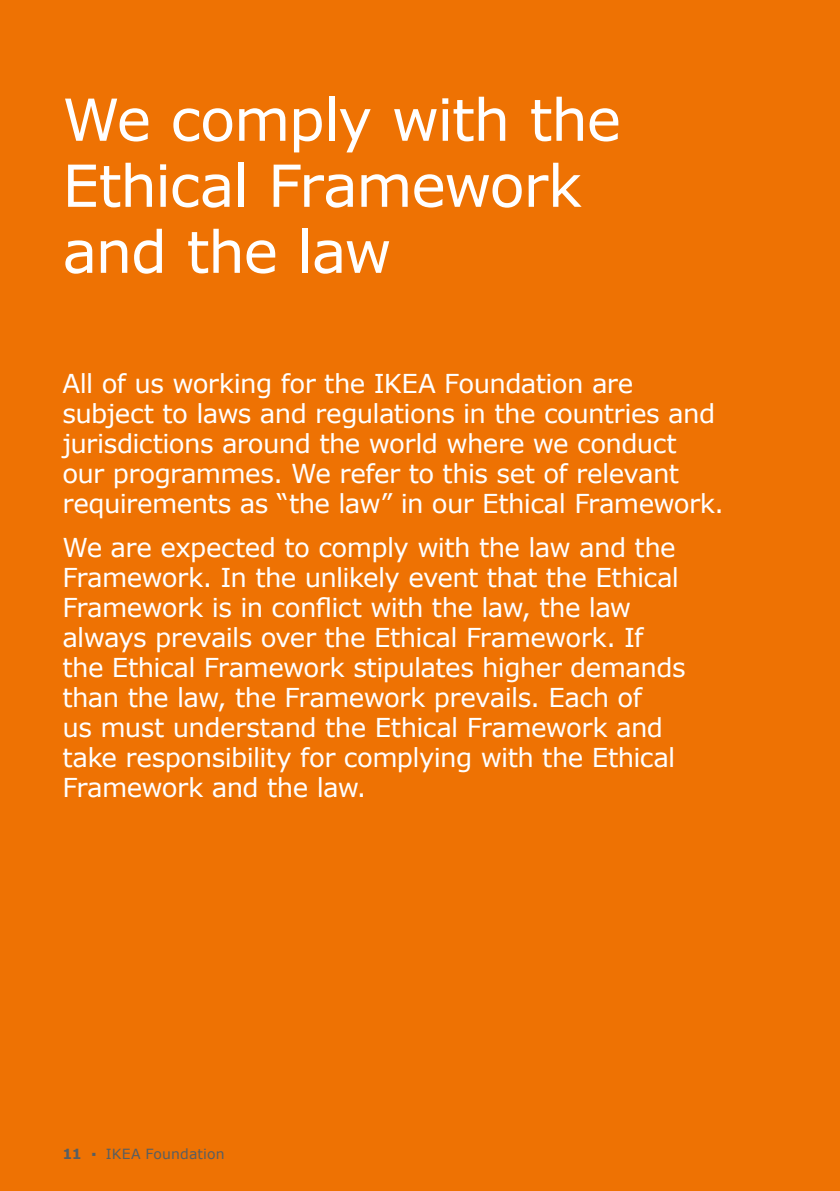
<style>
.page{position:relative;width:840px;height:1191px;background:#fff}
.page>*{position:absolute;margin:0;border:0;box-sizing:border-box;transform-origin:0 0}
.t1{font:58px/66px "Verdana";letter-spacing:-.025em;color:#fff}
.t2{font:26px/30px "Verdana";letter-spacing:-.025em;color:#fff}
.t3{font:14px "Verdana";letter-spacing:.01em;color:#575e62}
.s1{font-weight:700}
</style>
<div class="page">
<div style="left:0;top:0;width:839px;height:1191px;background:#ee7203"></div>
<h1 class="t1" style="left:62px;top:85px;width:560px">We comply with the<br>Ethical Framework and the law</h1>
<p class="t2" style="left:62px;top:368px;width:662px">All of us working for the IKEA Foundation are subject to laws and regulations in the countries and jurisdictions around the world where we conduct our programmes. We refer to this set of relevant requirements as “the law” in our Ethical Framework.</p>
<p class="t2" style="left:62px;top:532px;width:624px">We are expected to comply with the law and the Framework. In the unlikely event that the Ethical Framework is in conflict with the law, the law always prevails over the Ethical Framework. If the Ethical Framework stipulates higher demands than the law, the Framework prevails. Each of<br>us must understand the Ethical Framework and take responsibility for complying with the Ethical Framework and the law.</p>
<p class="t3" style="left:62px;top:1145px;width:164px"><span class="s1">11</span> ▪ IKEA Foundation</p>
</div>
